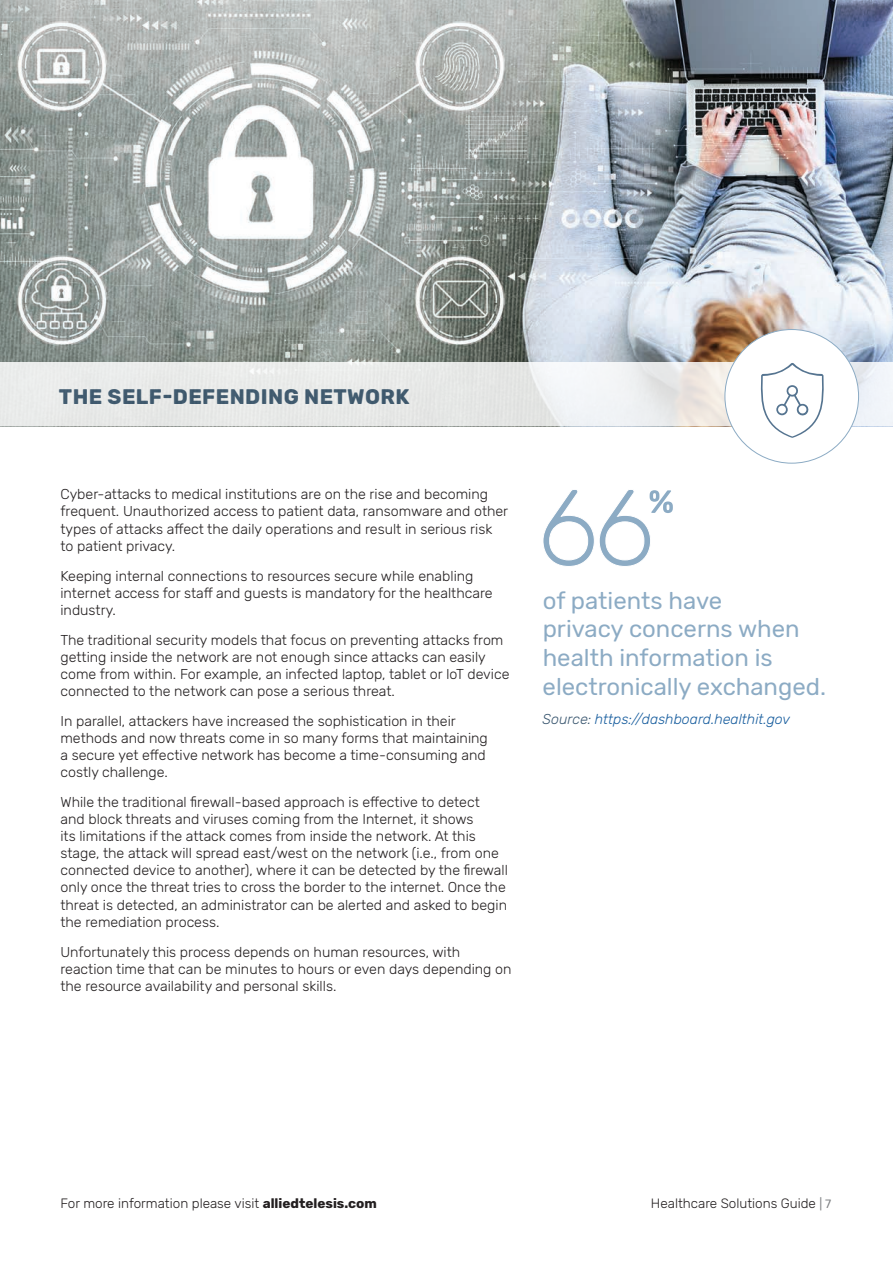
<style>
.page{position:relative;width:893px;height:1263px;background:#fff}
.page>*{position:absolute;margin:0;border:0;box-sizing:border-box;transform-origin:0 0}
.t1{font:24px/28.8px "Rubik";color:#8cabc4}
.t2{font:700 21px "Rubik";letter-spacing:.02em;color:#39566f}
.t3{font:300 14.25px/17.1px "Rubik";color:#231f20}
.t4{font:italic 300 14.25px "Rubik";color:#175d9e}
.t5{font:300 13.5px "Rubik";color:#231f20}
.s1{color:#39566f}
.s2{font-weight:700}
.s3{font-weight:400;font-size:12px;color:#7e8083}
</style>
<div class="page">
<img style="left:0;top:0;width:893px;height:427px">
<svg style="left:543px;top:490px;width:130px;height:76px"></svg>
<svg style="left:0;top:362px;width:893px;height:64px"></svg>
<div style="left:725px;top:329px;width:133px;height:134px;background:#fff;border-radius:50%"></div>
<svg style="left:760px;top:363px;width:64px;height:75px"></svg>
<h2 class="t2" style="left:59px;top:384px;width:352px">THE SELF-DEFENDING NETWORK</h2>
<p class="t3" style="left:60px;top:486px;width:449px">Cyber-attacks to medical institutions are on the rise and becoming frequent. Unauthorized access to patient data, ransomware and other types of attacks affect the daily operations and result in serious risk to patient privacy.</p>
<p class="t3" style="left:60px;top:567px;width:434px">Keeping internal connections to resources secure while enabling internet access for staff and guests is mandatory for the healthcare industry.</p>
<p class="t3" style="left:60px;top:631px;width:450px">The traditional security models that focus on preventing attacks from getting inside the network are not enough since attacks can easily come from within. For example, an infected laptop, tablet or IoT device connected to the network can pose a serious threat.</p>
<p class="t3" style="left:60px;top:713px;width:429px">In parallel, attackers have increased the sophistication in their methods and now threats come in so many forms that maintaining a secure yet effective network has become a time-consuming and costly challenge.</p>
<p class="t3" style="left:60px;top:794px;width:449px">While the traditional firewall-based approach is effective to detect<br>and block threats and viruses coming from the Internet, it shows<br>its limitations if the attack comes from inside the network. At this stage, the attack will spread east/west on the network (i.e., from one connected device to another), where it can be detected by the firewall only once the threat tries to cross the border to the internet. Once the threat is detected, an administrator can be alerted and asked to begin the remediation process.</p>
<p class="t3" style="left:60px;top:943px;width:453px">Unfortunately this process depends on human resources, with reaction time that can be minutes to hours or even days depending on the resource availability and personal skills.</p>
<h1 class="t1" style="left:543px;top:586px;width:285px">of patients have<br>privacy concerns when health information is electronically exchanged.</h1>
<p class="t4" style="left:543px;top:711px;width:249px"><span class="s1">Source:</span> https://dashboard.healthit.gov</p>
<p class="t5" style="left:60px;top:1195px;width:318px">For more information please visit <span class="s2">alliedtelesis.com</span></p>
<p class="t5" style="left:651px;top:1195px;width:182px">Healthcare Solutions Guide <span class="s3">| 7</span></p>
</div>
